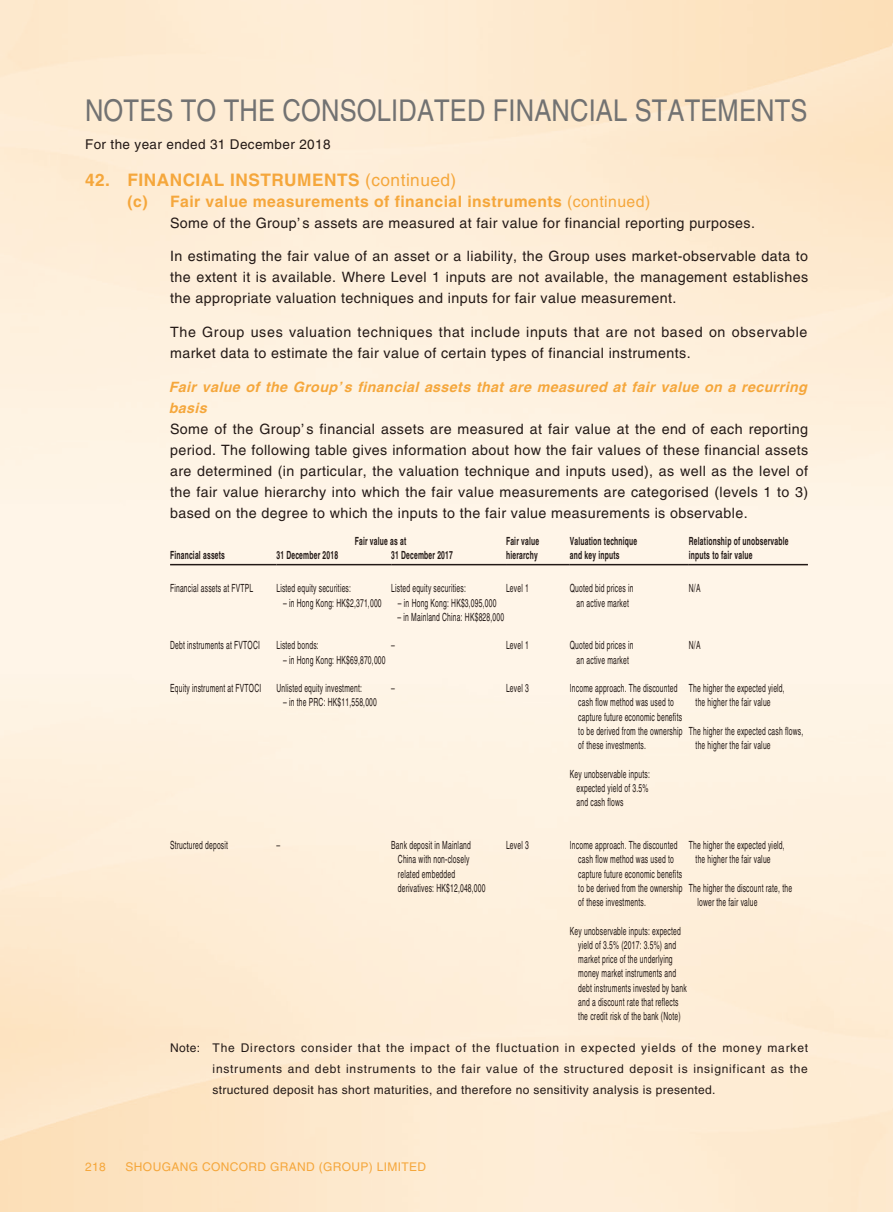
<style>
.page{position:relative;width:893px;height:1212px;background:#fff}
.page>*{position:absolute;margin:0;border:0;box-sizing:border-box;transform-origin:0 0}
.t1{font:30px "Helvetica LT Std";letter-spacing:.005em;color:#727272;scale:.85 1}
._01_Heading_1{font:700 17.25px "Helvetica LT Std";letter-spacing:.03em;color:#f5a73c}
._02_Heading_2{font:700 15.75px "Helvetica LT Std";letter-spacing:.03em;color:#f5a73c}
._00_Body_text{font:14.25px/21px "Helvetica LT Std";letter-spacing:.03em;color:#231916;text-align:justify}
._03_Heading_3{font:italic 700 14.25px/21px "Helvetica LT Std";color:#f5a73c}
.t2{font:13.5px "Helvetica LT Std";letter-spacing:.03em;color:#231916}
._10_Notes_text{font:12px/21px "Helvetica LT Std";letter-spacing:.03em;color:#231916;text-align:justify}
.t3{font:12px "Helvetica LT Std";letter-spacing:.03em;color:#f5a73c}
._50_Table_Body{font:11.25px/14.2px "Helvetica LT Std";letter-spacing:.03em;color:#231916;scale:.6 1}
._50_Table_Body-2{font:700 11.25px "Helvetica LT Std";letter-spacing:.03em;color:#231916;scale:.6 1}
.s1{font-weight:400}
</style>
<div class="page">
<hr style="left:892px;top:0;width:1px;height:1212px;background:#fff8ee">
<hr style="left:170px;top:564px;width:106px;height:1px;background:#231916">
<hr style="left:276px;top:564px;width:115px;height:1px;background:#231916">
<hr style="left:391px;top:564px;width:115px;height:1px;background:#231916">
<hr style="left:506px;top:564px;width:64px;height:1px;background:#231916">
<hr style="left:570px;top:564px;width:119px;height:1px;background:#231916">
<hr style="left:689px;top:564px;width:119px;height:1px;background:#231916">
<h1 class="t1" style="left:85px;top:93px;width:851px">NOTES TO THE CONSOLIDATED FINANCIAL STATEMENTS</h1>
<p class="t2" style="left:85px;top:137px;width:247px">For the year ended 31 December 2018</p>
<p class="_01_Heading_1" style="left:85px;top:169px;width:373px">42. FINANCIAL INSTRUMENTS <span class="s1">(continued)</span></p>
<p class="_02_Heading_2" style="left:128px;top:191px;width:524px">(c) Fair value measurements of financial instruments <span class="s1">(continued)</span></p>
<p class="_00_Body_text" style="left:170px;top:212px;width:586px">Some of the Group’s assets are measured at fair value for financial reporting purposes.</p>
<p class="_00_Body_text" style="left:170px;top:246px;width:639px">In estimating the fair value of an asset or a liability, the Group uses market‑observable data to the extent it is available. Where Level 1 inputs are not available, the management establishes the appropriate valuation techniques and inputs for fair value measurement.</p>
<p class="_00_Body_text" style="left:170px;top:321px;width:639px">The Group uses valuation techniques that include inputs that are not based on observable market data to estimate the fair value of certain types of financial instruments.</p>
<p class="_03_Heading_3" style="left:169px;top:376px;width:643px">Fair value of the Group’s financial assets that are measured at fair value on a recurring basis</p>
<p class="_00_Body_text" style="left:170px;top:418px;width:640px">Some of the Group’s financial assets are measured at fair value at the end of each reporting period. The following table gives information about how the fair values of these financial assets are determined (in particular, the valuation technique and inputs used), as well as the level of the fair value hierarchy into which the fair value measurements are categorised (levels 1 to 3) based on the degree to which the inputs to the fair value measurements is observable.</p>
<p class="_50_Table_Body-2" style="left:170px;top:549px;width:93px">Financial assets</p>
<p class="_50_Table_Body-2" style="left:689px;top:534px;width:168px">Relationship of unobservable</p>
<p class="_50_Table_Body-2" style="left:355px;top:534px;width:88px">Fair value as at</p>
<p class="_50_Table_Body-2" style="left:506px;top:534px;width:57px">Fair value</p>
<p class="_50_Table_Body-2" style="left:506px;top:549px;width:55px">hierarchy</p>
<p class="_50_Table_Body-2" style="left:570px;top:534px;width:114px">Valuation technique</p>
<p class="_50_Table_Body-2" style="left:570px;top:549px;width:84px">and key inputs</p>
<p class="_50_Table_Body-2" style="left:276px;top:549px;width:104px">31 December 2018</p>
<p class="_50_Table_Body-2" style="left:391px;top:549px;width:104px">31 December 2017</p>
<p class="_50_Table_Body-2" style="left:689px;top:549px;width:108px">inputs to fair value</p>
<p class="_50_Table_Body" style="left:170px;top:581px;width:140px">Financial assets at FVTPL</p>
<p class="_50_Table_Body" style="left:276px;top:581px;width:126px">Listed equity securities:</p>
<p class="_50_Table_Body" style="left:283px;top:596px;width:166px">– in Hong Kong: HK$2,371,000</p>
<p class="_50_Table_Body" style="left:506px;top:581px;width:40px">Level 1</p>
<p class="_50_Table_Body" style="left:570px;top:581px;width:108px;text-align:center">Quoted bid prices in an active market</p>
<p class="_50_Table_Body" style="left:689px;top:581px;width:21px">N/A</p>
<p class="_50_Table_Body" style="left:391px;top:581px;width:126px">Listed equity securities:</p>
<p class="_50_Table_Body" style="left:398px;top:596px;width:166px">– in Hong Kong: HK$3,095,000</p>
<p class="_50_Table_Body" style="left:398px;top:610px;width:179px">– in Mainland China: HK$828,000</p>
<p class="_50_Table_Body" style="left:170px;top:638px;width:151px">Debt instruments at FVTOCI</p>
<p class="_50_Table_Body" style="left:276px;top:638px;width:72px">Listed bonds:</p>
<p class="_50_Table_Body" style="left:283px;top:653px;width:172px">– in Hong Kong: HK$69,870,000</p>
<p class="_50_Table_Body" style="left:391px;top:638px;width:8px">–</p>
<p class="_50_Table_Body" style="left:506px;top:638px;width:40px">Level 1</p>
<p class="_50_Table_Body" style="left:570px;top:638px;width:108px;text-align:center">Quoted bid prices in an active market</p>
<p class="_50_Table_Body" style="left:689px;top:638px;width:21px">N/A</p>
<p class="_50_Table_Body" style="left:170px;top:681px;width:153px">Equity instrument at FVTOCI</p>
<p class="_50_Table_Body" style="left:276px;top:681px;width:144px">Unlisted equity investment:</p>
<p class="_50_Table_Body" style="left:283px;top:695px;width:158px">– in the PRC: HK$11,558,000</p>
<p class="_50_Table_Body" style="left:391px;top:681px;width:8px">–</p>
<p class="_50_Table_Body" style="left:506px;top:681px;width:40px">Level 3</p>
<p class="_50_Table_Body" style="left:578px;top:681px;width:175px;text-indent:-9px">Income approach. The discounted cash flow method was used to capture future economic benefits to be derived from the ownership of these investments.</p>
<p class="_50_Table_Body" style="left:577px;top:767px;width:124px;text-indent:-7px">Key unobservable inputs: expected yield of 3.5% and cash flows</p>
<p class="_50_Table_Body" style="left:696px;top:681px;width:150px;text-indent:-7px">The higher the expected yield, the higher the fair value</p>
<p class="_50_Table_Body" style="left:696px;top:724px;width:181px;text-indent:-7px">The higher the expected cash flows, the higher the fair value</p>
<p class="_50_Table_Body" style="left:170px;top:838px;width:98px">Structured deposit</p>
<p class="_50_Table_Body" style="left:276px;top:838px;width:8px">–</p>
<p class="_50_Table_Body" style="left:398px;top:838px;width:148px;text-indent:-7px">Bank deposit in Mainland<br>China with non‑closely related embedded derivatives: HK$12,048,000</p>
<p class="_50_Table_Body" style="left:506px;top:838px;width:40px">Level 3</p>
<p class="_50_Table_Body" style="left:578px;top:838px;width:175px;text-indent:-9px">Income approach. The discounted cash flow method was used to capture future economic benefits to be derived from the ownership of these investments.</p>
<p class="_50_Table_Body" style="left:578px;top:923px;width:182px;text-indent:-9px">Key unobservable inputs: expected yield of 3.5% (2017: 3.5%) and market price of the underlying money market instruments and debt instruments invested by bank and a discount rate that reflects the credit risk of the bank (Note)</p>
<p class="_50_Table_Body" style="left:696px;top:838px;width:150px;text-indent:-7px">The higher the expected yield, the higher the fair value</p>
<p class="_50_Table_Body" style="left:697px;top:881px;width:159px;text-indent:-9px">The higher the discount rate, the lower the fair value</p>
<p class="_10_Notes_text" style="left:213px;top:1037px;width:597px;text-indent:-43px">Note: The Directors consider that the impact of the fluctuation in expected yields of the money market instruments and debt instruments to the fair value of the structured deposit is insignificant as the structured deposit has short maturities, and therefore no sensitivity analysis is presented.</p>
<p class="t3" style="left:85px;top:1159px;width:22px">218</p>
<p class="t3" style="left:126px;top:1160px;width:302px">SHOUGANG CONCORD GRAND (GROUP) LIMITED</p>
</div>
